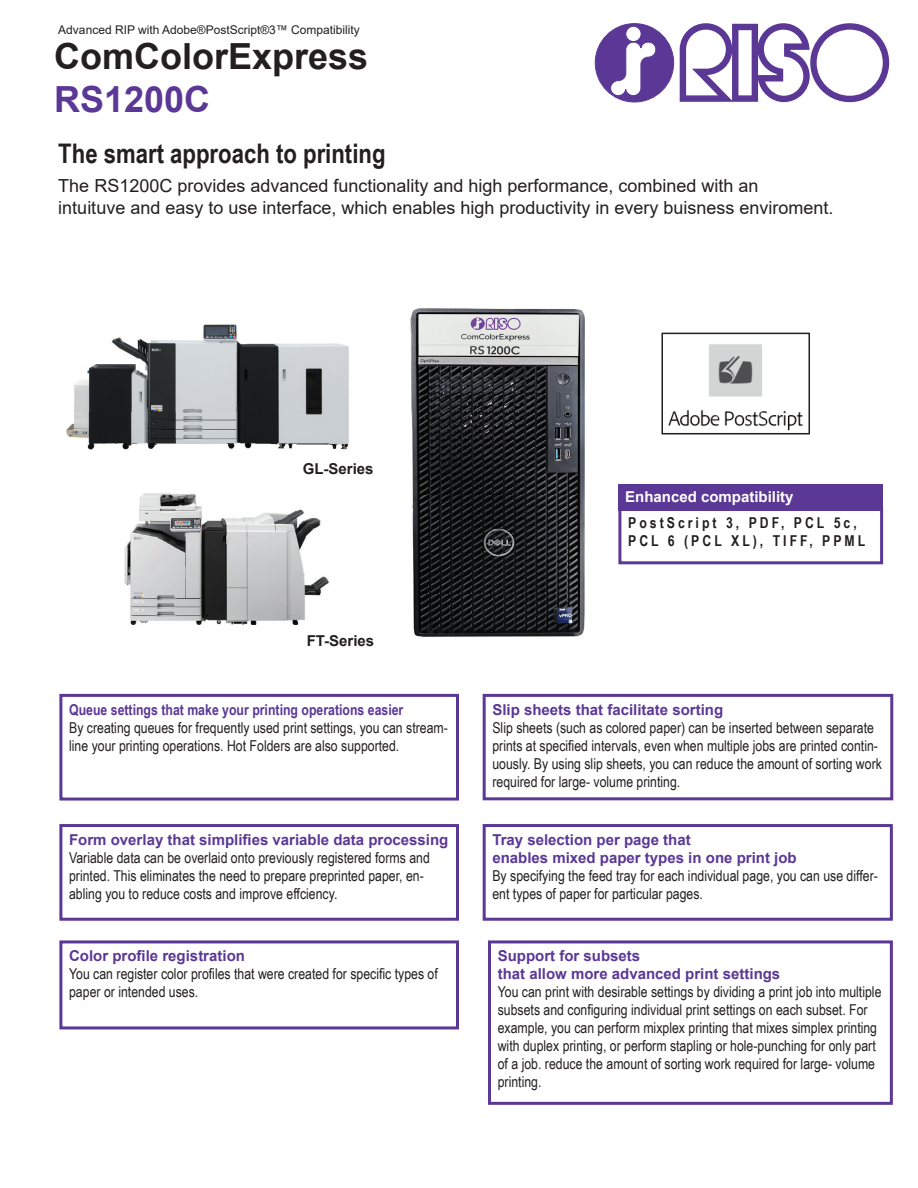
<style>
.page{position:relative;width:918px;height:1188px;background:#fff}
.page>*{position:absolute;margin:0;border:0;box-sizing:border-box;transform-origin:0 0}
.t1{font:700 36px "Arial";color:#231f20}
.t2{font:700 36px "Arial";color:#5b3896}
.t3{font:700 27px "Arial Narrow";color:#231f20}
.t4{font:18px/21.6px "Arial";color:#231f20}
.t5{font:15px/18px "Arial Narrow";color:#231f20}
.t6{font:700 15px/18px "Arial";color:#5b3896}
.t7{font:700 15px "Arial Narrow";color:#5b3896}
.t8{font:700 15px/18px "Arial Narrow";letter-spacing:.2em;color:#231f20}
.t9{font:700 15px "Arial";color:#fff}
.t10{font:700 15px "Arial";color:#231f20}
.t11{font:12px "Arial";color:#231f20}
</style>
<div class="page">
<img style="left:410px;top:308px;width:175px;height:329px">
<img style="left:66px;top:324px;width:283px;height:126px">
<img style="left:124px;top:493px;width:205px;height:132px">
<svg style="left:595px;top:23px;width:79px;height:80px"></svg>
<svg style="left:680px;top:23px;width:209px;height:79px"></svg>
<img style="left:668px;top:344px;width:135px;height:87px">
<div style="left:662px;top:333px;width:148px;height:101px;border:2px solid #231f20"></div>
<div style="left:618px;top:484px;width:265px;height:27px;background:#5b3896"></div>
<div style="left:618px;top:507px;width:265px;height:57px;border:3px solid #5b3896"></div>
<div style="left:59px;top:694px;width:400px;height:107px;border:3px solid #5b3896"></div>
<div style="left:483px;top:824px;width:410px;height:97px;border:3px solid #5b3896"></div>
<div style="left:483px;top:694px;width:410px;height:106px;border:3px solid #5b3896"></div>
<div style="left:488px;top:940px;width:405px;height:165px;border:3px solid #5b3896"></div>
<div style="left:59px;top:824px;width:400px;height:97px;border:3px solid #5b3896"></div>
<div style="left:59px;top:940px;width:400px;height:89px;border:3px solid #5b3896"></div>
<p class="t11" style="left:58px;top:21px;width:303px">Advanced RIP with Adobe®PostScript®3™ Compatibility</p>
<h1 class="t1" style="left:54px;top:31px;width:316px">ComColorExpress</h1>
<h1 class="t2" style="left:54px;top:74px;width:158px">RS1200C</h1>
<h2 class="t3" style="left:58px;top:133px;width:329px">The smart approach to printing</h2>
<p class="t4" style="left:58px;top:175px;width:777px">The RS1200C provides advanced functionality and high performance, combined with an<br>intuituve and easy to use interface, which enables high productivity in every buisness enviroment.</p>
<p class="t10" style="left:303px;top:458px;width:72px">GL-Series</p>
<p class="t10" style="left:307px;top:630px;width:69px">FT-Series</p>
<p class="t7" style="left:69px;top:698px;width:336px">Queue settings that make your printing operations easier</p>
<p class="t5" style="left:69px;top:718px;width:380px">By creating queues for frequently used print settings, you can stream&shy;line your printing operations. Hot Folders are also supported.</p>
<p class="t6" style="left:69px;top:831px;width:381px">Form overlay that simplifies variable data processing</p>
<p class="t5" style="left:69px;top:848px;width:362px">Variable data can be overlaid onto previously registered forms and printed. This eliminates the need to prepare preprinted paper, en&shy;abling you to reduce costs and improve effciency.</p>
<p class="t6" style="left:69px;top:947px;width:177px">Color profile registration</p>
<p class="t5" style="left:69px;top:964px;width:370px">You can register color profiles that were created for specific types of paper or intended uses.</p>
<p class="t9" style="left:625px;top:486px;width:170px">Enhanced compatibility</p>
<p class="t8" style="left:628px;top:513px;width:239px">PostScript 3, PDF, PCL 5c,<br>PCL 6 (PCL XL), TIFF, PPML</p>
<p class="t6" style="left:492px;top:700px;width:232px">Slip sheets that facilitate sorting</p>
<p class="t5" style="left:492px;top:718px;width:391px">Slip sheets (such as colored paper) can be inserted between separate prints at specified intervals, even when multiple jobs are printed contin&shy;uously. By using slip sheets, you can reduce the amount of sorting work required for large- volume printing.</p>
<p class="t6" style="left:492px;top:831px;width:306px">Tray selection per page that<br>enables mixed paper types in one print job</p>
<p class="t5" style="left:492px;top:866px;width:387px">By specifying the feed tray for each individual page, you can use differ&shy;ent types of paper for particular pages.</p>
<p class="t6" style="left:498px;top:947px;width:284px">Support for subsets<br>that allow more advanced print settings</p>
<p class="t5" style="left:498px;top:982px;width:385px">You can print with desirable settings by dividing a print job into multiple subsets and configuring individual print settings on each subset. For example, you can perform mixplex printing that mixes simplex printing with duplex printing, or perform stapling or hole-punching for only part of a job. reduce the amount of sorting work required for large- volume printing.</p>
</div>
